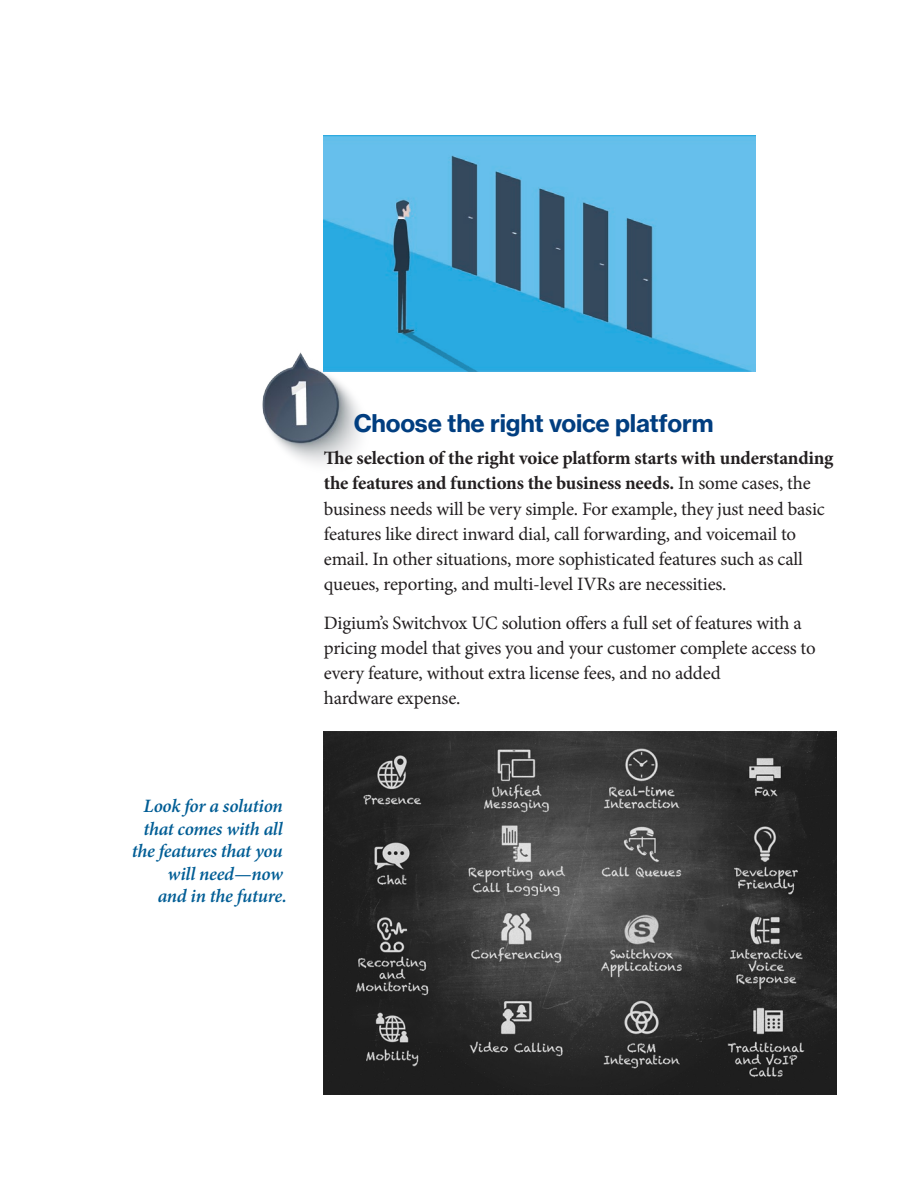
<style>
.page{position:relative;width:918px;height:1188px;background:#fff}
.page>*{position:absolute;margin:0;border:0;box-sizing:border-box;transform-origin:0 0}
.t1{font:24px "N Haas Grotesk TX Std 75 Bd";letter-spacing:-.01em;color:#013e80}
.t2{font:18.9px/25.2px "Minion Pro";letter-spacing:-.01em;color:#231f20}
.t3{font:italic 600 18.9px/22.5px "Minion Pro";letter-spacing:-.015em;color:#005d95;text-align:right}
.s1{font-weight:700}
</style>
<div class="page">
<img style="left:324px;top:135px;width:432px;height:237px">
<img style="left:324px;top:732px;width:513px;height:362px">
<img style="left:262px;top:344px;width:130px;height:120px">
<p class="t3" style="left:132px;top:795px;width:157px">Look for a solution that comes with all the features that you will need—now<br>and in the future.</p>
<p class="t1" style="left:354px;top:408px;width:361px">Choose the right voice platform</p>
<p class="t2" style="left:324px;top:446px;width:511px"><span class="s1">The selection of the right voice platform starts with understanding the features and functions the business needs.</span> In some cases, the business needs will be very simple. For example, they just need basic features like direct inward dial, call forwarding, and voicemail to email. In other situations, more sophisticated features such as call queues, reporting, and multi-level IVRs are necessities.</p>
<p class="t2" style="left:324px;top:610px;width:493px">Digium’s Switchvox UC solution offers a full set of features with a pricing model that gives you and your customer complete access to every feature, without extra license fees, and no added<br>hardware expense.</p>
</div>
